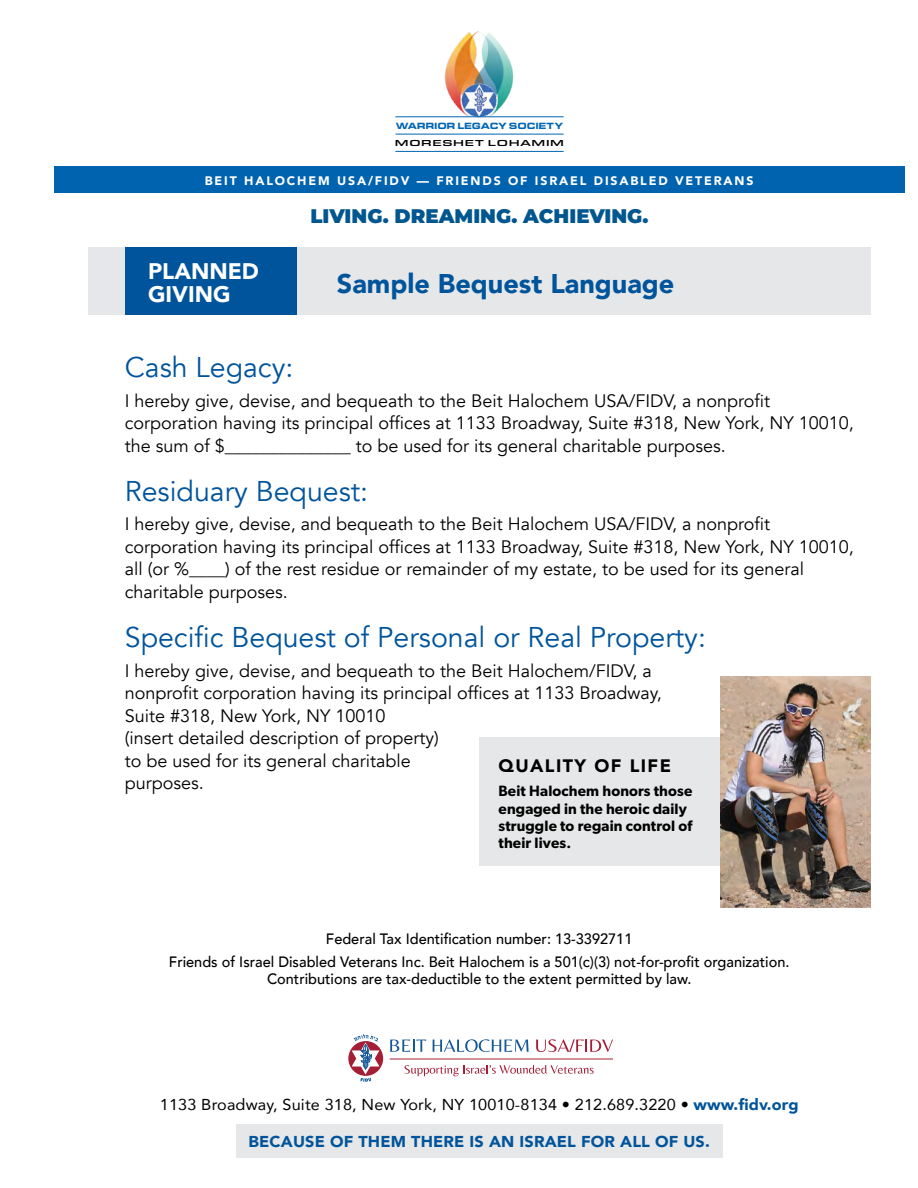
<style>
.page{position:relative;width:918px;height:1188px;background:#fff}
.page>*{position:absolute;margin:0;border:0;box-sizing:border-box;transform-origin:0 0}
.t1{font:28.5px "Avenir";color:#00549b}
.t2{font:900 27px "Avenir";color:#00549b}
.t3{font:900 22.5px/22.5px "Avenir";color:#fff}
.t4{font:900 19.65px "Montserrat";color:#005790}
.t5{font:18px/22.5px "Avenir";color:#000}
.t6{font:900 18px "Avenir";letter-spacing:.08em;color:#000}
.t7{font:15.75px "Avenir";letter-spacing:.01em;color:#000}
.t8{font:900 15.75px "Avenir";letter-spacing:.01em;color:#00549b}
.t9{font:500 15px/23.2px "Avenir";color:#000;text-align:center}
.t10{font:600 15px/17.2px "Gibson";letter-spacing:.01em;color:#000}
.t11{font:900 12.3px "Avenir";letter-spacing:.15em;color:#fff}
.t12{font:900 9.3px "Eurostile Ext";letter-spacing:-.02em;color:#0065b2;scale:.95 1}
.t13{font:500 9px "Eurostile Ext";letter-spacing:.06em;color:#000;scale:1.2 1}
.s1{font-weight:900;color:#00549b}
</style>
<div class="page">
<div style="left:237px;top:1125px;width:486px;height:33px;background:#e6e7e8"></div>
<div style="left:88px;top:248px;width:783px;height:67px;background:#e6e7e8"></div>
<div style="left:125px;top:248px;width:171px;height:67px;background:#00549b"></div>
<img style="left:439px;top:31px;width:80px;height:87px">
<hr style="left:395px;top:116px;width:169px;height:1px;background:#0065b2">
<hr style="left:395px;top:134px;width:169px;height:1px;background:#0065b2">
<hr style="left:395px;top:151px;width:169px;height:1px;background:#0065b2">
<div style="left:54px;top:166px;width:850px;height:27px;background:#0063b0"></div>
<svg style="left:404px;top:1065px;width:190px;height:11px"></svg>
<svg style="left:348px;top:1041px;width:35px;height:35px"></svg>
<svg style="left:352px;top:1034px;width:27px;height:48px"></svg>
<hr style="left:390px;top:1059px;width:223px;height:1px;background:#a41f36">
<svg style="left:390px;top:1040px;width:36px;height:12px"></svg>
<svg style="left:433px;top:1039px;width:96px;height:13px"></svg>
<svg style="left:536px;top:1039px;width:77px;height:13px"></svg>
<div style="left:480px;top:738px;width:391px;height:128px;background:#e6e7e8"></div>
<img style="left:721px;top:676px;width:150px;height:231px">
<p class="t12" style="left:396px;top:119px;width:178px">WARRIOR LEGACY SOCIETY</p>
<p class="t13" style="left:395px;top:137px;width:143px">MORESHET LOHAMIM</p>
<p class="t11" style="left:205px;top:170px;width:550px">BEIT HALOCHEM USA/FIDV — FRIENDS OF ISRAEL DISABLED VETERANS</p>
<p class="t4" style="left:310px;top:201px;width:340px">LIVING. DREAMING. ACHIEVING.</p>
<p class="t3" style="left:148px;top:259px;width:112px">PLANNED<br>GIVING</p>
<h2 class="t2" style="left:337px;top:261px;width:339px">Sample Bequest Language</h2>
<h1 class="t1" style="left:125px;top:351px;width:170px">Cash Legacy:</h1>
<p class="t5" style="left:125px;top:390px;width:731px">I hereby give, devise, and bequeath to the Beit Halochem USA/FIDV, a nonprofit corporation having its principal offices at 1133 Broadway, Suite #318, New York, NY 10010, the sum of $______________ to be used for its general charitable purposes.</p>
<h1 class="t1" style="left:125px;top:474px;width:245px">Residuary Bequest:</h1>
<p class="t5" style="left:125px;top:513px;width:731px">I hereby give, devise, and bequeath to the Beit Halochem USA/FIDV, a nonprofit corporation having its principal offices at 1133 Broadway, Suite #318, New York, NY 10010, all (or %____) of the rest residue or remainder of my estate, to be used for its general charitable purposes.</p>
<h1 class="t1" style="left:125px;top:621px;width:583px">Specific Bequest of Personal or Real Property:</h1>
<p class="t5" style="left:125px;top:660px;width:538px">I hereby give, devise, and bequeath to the Beit Halochem/FIDV, a nonprofit corporation having its principal offices at 1133 Broadway, Suite #318, New York, NY 10010<br>(insert detailed description of property)<br>to be used for its general charitable<br>purposes.</p>
<p class="t6" style="left:499px;top:751px;width:174px">QUALITY OF LIFE</p>
<p class="t10" style="left:499px;top:782px;width:195px">Beit Halochem honors those engaged in the heroic daily struggle to regain control of their lives.</p>
<p class="t9" style="left:169px;top:927px;width:622px">Federal Tax Identification number: 13-3392711<br>Friends of Israel Disabled Veterans Inc. Beit Halochem is a 501(c)(3) not-for-profit organization.</p>
<p class="t9" style="left:267px;top:966px;width:426px">Contributions are tax-deductible to the extent permitted by law.</p>
<p class="t7" style="left:160px;top:1092px;width:640px">1133 Broadway, Suite 318, New York, NY 10010-8134 • 212.689.3220 • <span class="s1">www.fidv.org</span></p>
<p class="t8" style="left:249px;top:1129px;width:463px">BECAUSE OF THEM THERE IS AN ISRAEL FOR ALL OF US.</p>
</div>
